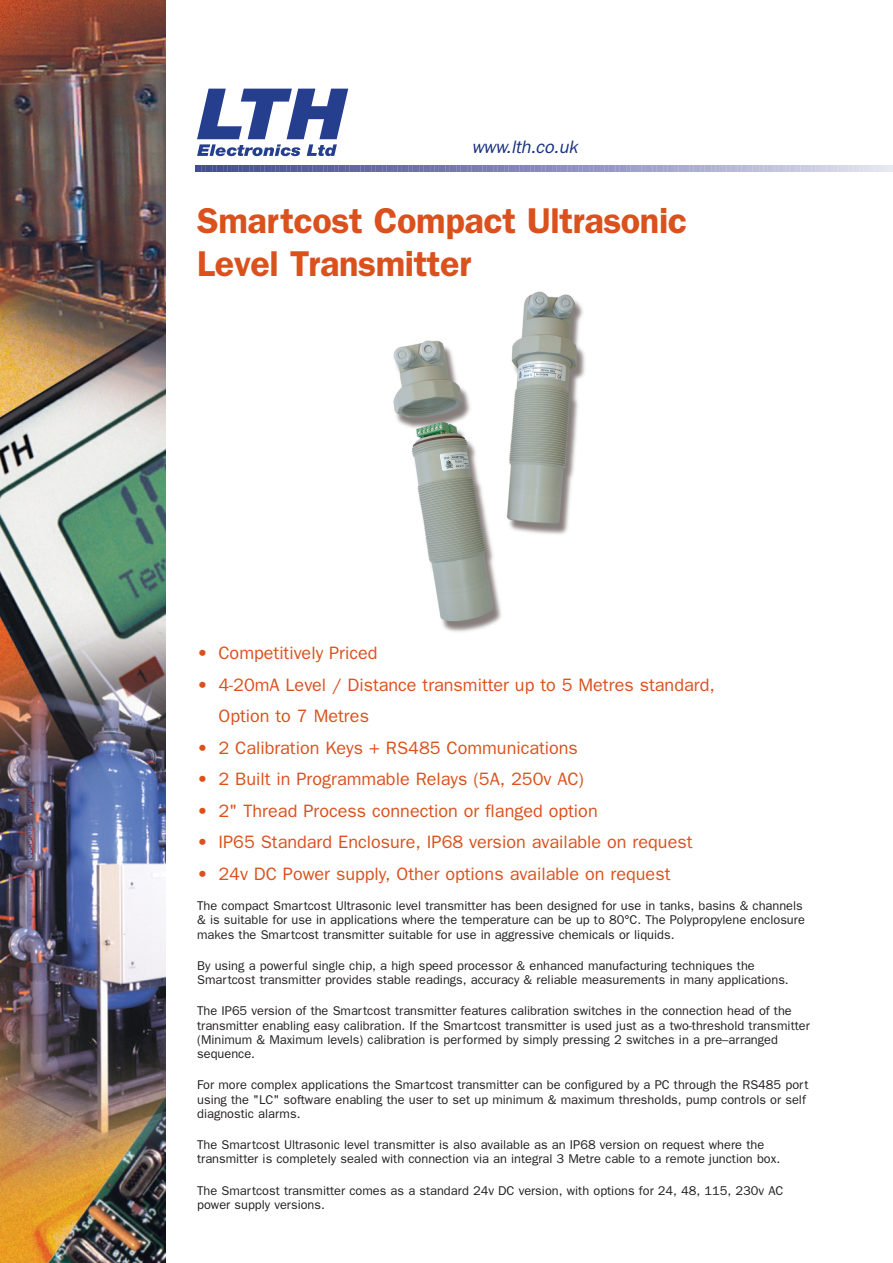
<style>
.page{position:relative;width:893px;height:1263px;background:#fff}
.page>*{position:absolute;margin:0;border:0;box-sizing:border-box;transform-origin:0 0}
.t1{font:600 36px/43.2px "Franklin Gothic";letter-spacing:-.01em;color:#da511d}
.t2{font:italic 18.15px "Franklin Gothic";letter-spacing:-.01em;color:#183181}
.t3{font:18px/31.5px "Franklin Gothic";color:#da511d}
.t4{font:12.75px/14.2px "Franklin Gothic";color:#231f20}
</style>
<div class="page">
<img style="left:0;top:0;width:166px;height:1263px">
<svg style="left:197px;top:89px;width:151px;height:67px"></svg>
<svg style="left:196px;top:165px;width:697px;height:7px"></svg>
<img style="left:393px;top:291px;width:192px;height:341px">
<h2 class="t2" style="left:472px;top:141px;width:107px">www.lth.co.uk</h2>
<h1 class="t1" style="left:197px;top:202px;width:491px">Smartcost Compact Ultrasonic<br>Level Transmitter</h1>
<h3 class="t3" style="left:197px;top:639px;width:182px">• Competitively Priced</h3>
<h3 class="t3" style="left:218px;top:670px;width:498px;text-indent:-21px">• 4-20mA Level / Distance transmitter up to 5 Metres standard,<br>Option to 7 Metres</h3>
<h3 class="t3" style="left:197px;top:733px;width:382px">• 2 Calibration Keys + RS485 Communications</h3>
<h3 class="t3" style="left:197px;top:765px;width:388px">• 2 Built in Programmable Relays (5A, 250v AC)</h3>
<h3 class="t3" style="left:197px;top:796px;width:402px">• 2" Thread Process connection or flanged option</h3>
<h3 class="t3" style="left:197px;top:828px;width:497px">• IP65 Standard Enclosure, IP68 version available on request</h3>
<h3 class="t3" style="left:197px;top:859px;width:475px">• 24v DC Power supply, Other options available on request</h3>
<p class="t4" style="left:197px;top:900px;width:609px">The compact Smartcost Ultrasonic level transmitter has been designed for use in tanks, basins &amp; channels &amp; is suitable for use in applications where the temperature can be up to 80°C. The Polypropylene enclosure makes the Smartcost transmitter suitable for use in aggressive chemicals or liquids.</p>
<p class="t4" style="left:197px;top:959px;width:593px">By using a powerful single chip, a high speed processor &amp; enhanced manufacturing techniques the<br>Smartcost transmitter provides stable readings, accuracy &amp; reliable measurements in many applications.</p>
<p class="t4" style="left:197px;top:1005px;width:614px">The IP65 version of the Smartcost transmitter features calibration switches in the connection head of the transmitter enabling easy calibration. If the Smartcost transmitter is used just as a two-threshold transmitter (Minimum &amp; Maximum levels) calibration is performed by simply pressing 2 switches in a pre–arranged sequence.</p>
<p class="t4" style="left:197px;top:1079px;width:612px">For more complex applications the Smartcost transmitter can be configured by a PC through the RS485 port using the "LC" software enabling the user to set up minimum &amp; maximum thresholds, pump controls or self diagnostic alarms.</p>
<p class="t4" style="left:197px;top:1139px;width:584px">The Smartcost Ultrasonic level transmitter is also available as an IP68 version on request where the transmitter is completely sealed with connection via an integral 3 Metre cable to a remote junction box.</p>
<p class="t4" style="left:197px;top:1184px;width:587px">The Smartcost transmitter comes as a standard 24v DC version, with options for 24, 48, 115, 230v AC power supply versions.</p>
</div>
